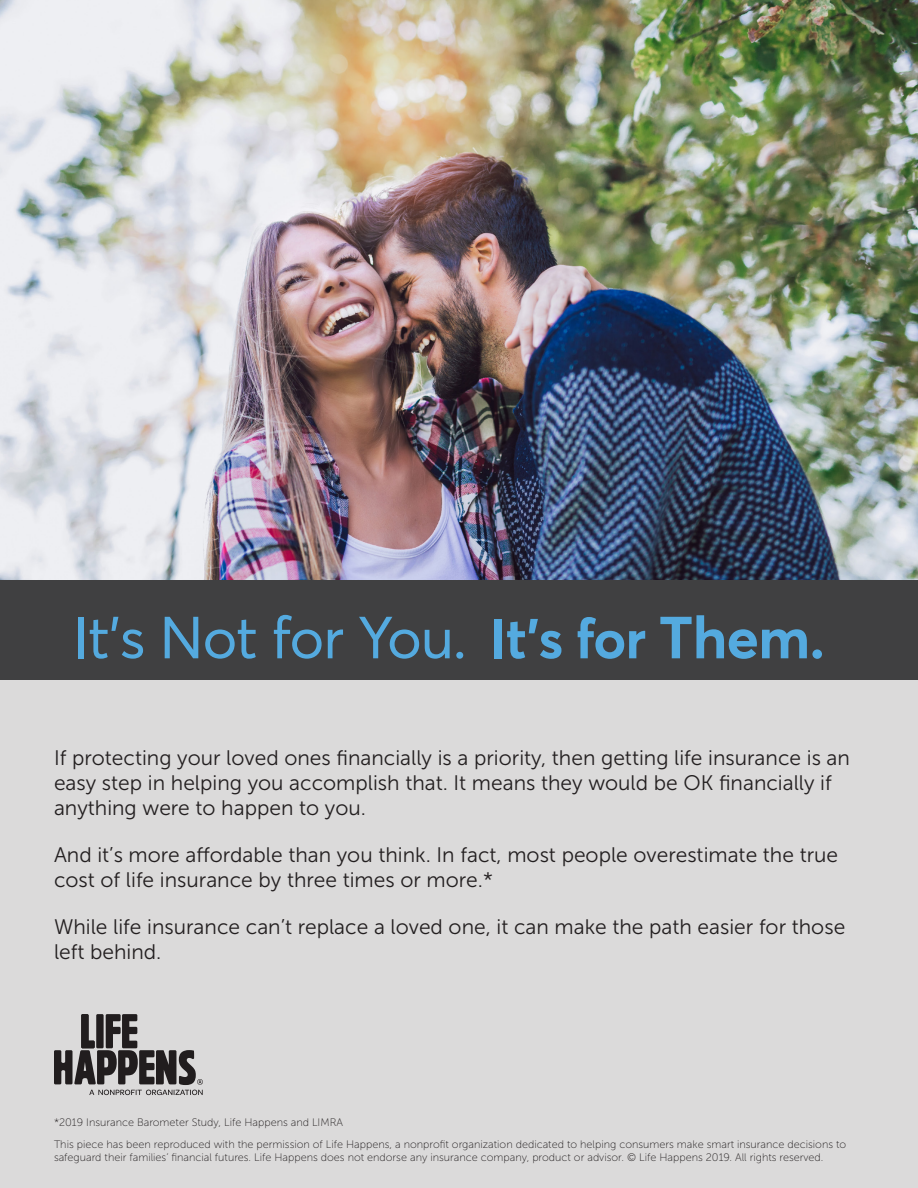
<style>
.page{position:relative;width:918px;height:1188px;background:#fff}
.page>*{position:absolute;margin:0;border:0;box-sizing:border-box;transform-origin:0 0}
.t1{font:58.5px "Averta Std";letter-spacing:-.015em;color:#54aadf}
.t2{font:21px/25.2px "Museo Sans 300";color:#231f20}
.t3{font:10.8px/13px "Museo Sans 100";color:#231f20}
.s1{font-weight:700;font-size:55.5px}
.s2{font-weight:700}
</style>
<div class="page">
<img style="left:0;top:0;width:918px;height:580px">
<div style="left:0;top:680px;width:918px;height:508px;background:#dbdada"></div>
<svg style="left:54px;top:1014px;width:149px;height:81px"></svg>
<div style="left:0;top:580px;width:918px;height:100px;background:#404041"></div>
<p class="t1" style="left:73px;top:597px;width:753px">It’s Not for You. <span class="s1">It’s for</span> <span class="s2">Them.</span></p>
<p class="t2" style="left:54px;top:745px;width:798px">If protecting your loved ones financially is a priority, then getting life insurance is an easy step in helping you accomplish that. It means they would be OK financially if anything were to happen to you.</p>
<p class="t2" style="left:54px;top:843px;width:786px">And it’s more affordable than you think. In fact, most people overestimate the true cost of life insurance by three times or more.*</p>
<p class="t2" style="left:54px;top:915px;width:793px">While life insurance can’t replace a loved one, it can make the path easier for those left behind.</p>
<p class="t3" style="left:54px;top:1115px;width:291px">*2019 Insurance Barometer Study, Life Happens and LIMRA</p>
<p class="t3" style="left:54px;top:1138px;width:794px">This piece has been reproduced with the permission of Life Happens, a nonprofit organization dedicated to helping consumers make smart insurance decisions to safeguard their families’ financial futures. Life Happens does not endorse any insurance company, product or advisor. © Life Happens 2019. All rights reserved.</p>
</div>
